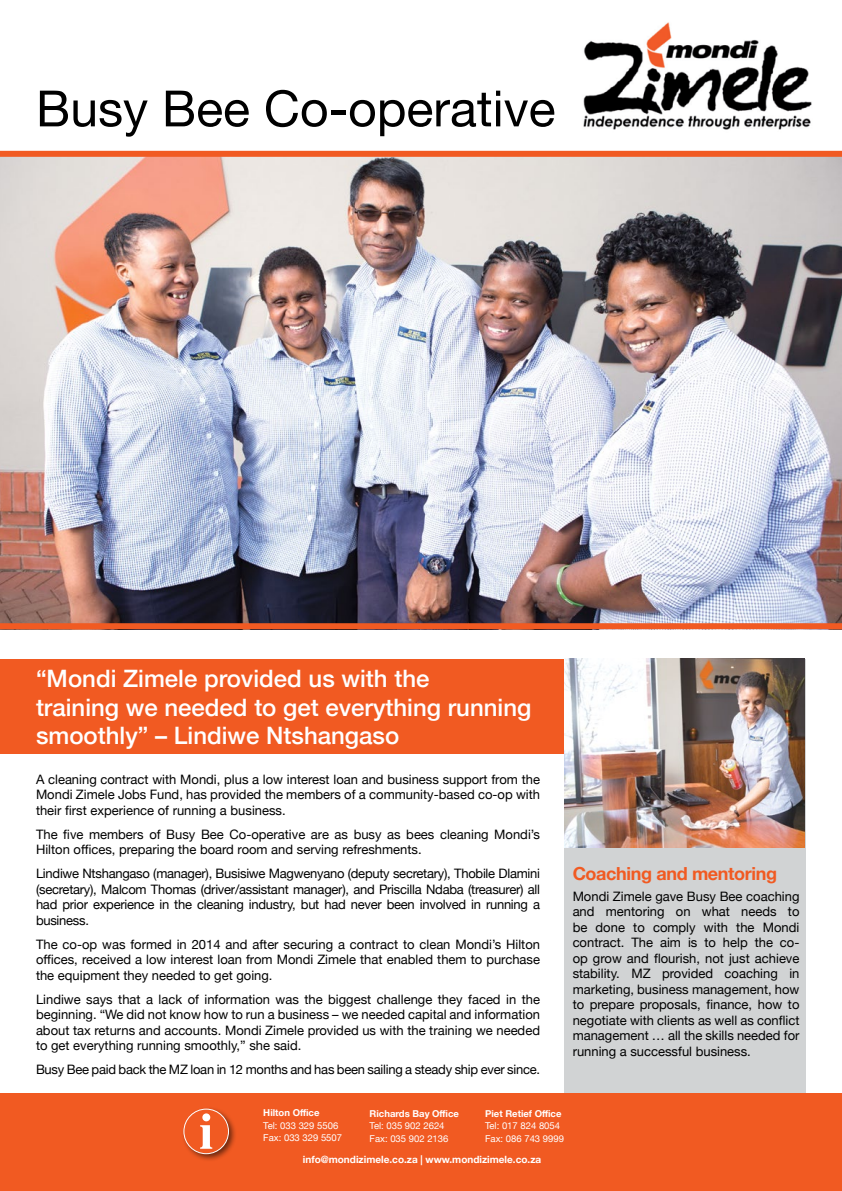
<style>
.page{position:relative;width:842px;height:1191px;background:#fff}
.page>*{position:absolute;margin:0;border:0;box-sizing:border-box;transform-origin:0 0}
.t1{font:50px "Helvetica Neue";color:#000}
.t2{font:500 24px/28.8px "Helvetica Neue";color:#fff}
.t3{font:700 18px "Helvetica Neue";letter-spacing:-.02em;color:#f15a22}
.t4{font:13px/15.5px "Helvetica Neue";color:#000;text-align:justify}
.t5{font:13px "Helvetica Neue";letter-spacing:-.02em;color:#000}
.t6{font:700 10px "Helvetica Neue";color:#fff}
.t7{font:9.5px/12.5px "Helvetica Neue";color:#fff}
.t8{font:700 9.5px "Helvetica Neue";color:#fff}
</style>
<div class="page">
<div style="left:564px;top:659px;width:242px;height:532px;background:#d1d3d4"></div>
<div style="left:0;top:659px;width:630px;height:94px;background:#f15a22"></div>
<div style="left:0;top:1093px;width:842px;height:98px;background:#f15a22"></div>
<div style="left:181px;top:1106px;width:56px;height:56px;background:#000;opacity:.55"></div>
<div style="left:184px;top:1109px;width:44px;height:44px;background:#f15a22;border-radius:50%"></div>
<div style="left:184px;top:1108px;width:45px;height:46px;border:1px solid #fff;border-radius:50%"></div>
<svg style="left:200px;top:1113px;width:12px;height:35px"></svg>
<img style="left:0;top:157px;width:842px;height:466px">
<img style="left:583px;top:22px;width:229px;height:108px">
<div style="left:0;top:151px;width:842px;height:6px;background:#f15a22"></div>
<div style="left:0;top:623px;width:842px;height:6px;background:#f15a22"></div>
<img style="left:564px;top:659px;width:241px;height:188px">
<h1 class="t1" style="left:36px;top:72px;width:521px">Busy Bee Co-operative</h1>
<h2 class="t2" style="left:36px;top:662px;width:497px">“Mondi Zimele provided us with the<br>training we needed to get everything running smoothly” – Lindiwe Ntshangaso</h2>
<p class="t4" style="left:36px;top:772px;width:506px">A cleaning contract with Mondi, plus a low interest loan and business support from the Mondi Zimele Jobs Fund, has provided the members of a community-based co-op with their first experience of running a business.</p>
<p class="t4" style="left:36px;top:827px;width:506px">The five members of Busy Bee Co-operative are as busy as bees cleaning Mondi’s<br>Hilton offices, preparing the board room and serving refreshments.</p>
<p class="t4" style="left:36px;top:866px;width:506px">Lindiwe Ntshangaso (manager), Busisiwe Magwenyano (deputy secretary), Thobile Dlamini (secretary), Malcom Thomas (driver/assistant manager), and Priscilla Ndaba (treasurer) all had prior experience in the cleaning industry, but had never been involved in running a business.</p>
<p class="t4" style="left:36px;top:937px;width:506px">The co-op was formed in 2014 and after securing a contract to clean Mondi’s Hilton offices, received a low interest loan from Mondi Zimele that enabled them to purchase the equipment they needed to get going.</p>
<p class="t4" style="left:36px;top:992px;width:506px">Lindiwe says that a lack of information was the biggest challenge they faced in the beginning. “We did not know how to run a business – we needed capital and information about tax returns and accounts. Mondi Zimele provided us with the training we needed to get everything running smoothly,” she said.</p>
<p class="t5" style="left:36px;top:1060px;width:506px">Busy Bee paid back the MZ loan in 12 months and has been sailing a steady ship ever since.</p>
<h3 class="t3" style="left:573px;top:859px;width:206px">Coaching and mentoring</h3>
<p class="t4" style="left:573px;top:889px;width:228px">Mondi Zimele gave Busy Bee coaching and mentoring on what needs to be done to comply with the Mondi contract. The aim is to help the co&shy;op grow and flourish, not just achieve stability. MZ provided coaching in marketing, business management, how to prepare proposals, finance, how to negotiate with clients as well as conflict management … all the skills needed for running a successful business.</p>
<p class="t8" style="left:263px;top:1105px;width:58px">Hilton Office</p>
<p class="t7" style="left:263px;top:1119px;width:80px">Tel: 033 329 5506<br>Fax: 033 329 5507</p>
<p class="t8" style="left:485px;top:1105px;width:78px">Piet Retief Office</p>
<p class="t7" style="left:485px;top:1120px;width:80px">Tel: 017 824 8054<br>Fax: 086 743 9999</p>
<p class="t6" style="left:303px;top:1151px;width:240px">info@mondizimele.co.za | www.mondizimele.co.za</p>
<p class="t8" style="left:370px;top:1105px;width:91px">Richards Bay Office</p>
<p class="t7" style="left:370px;top:1120px;width:80px">Tel: 035 902 2624<br>Fax: 035 902 2136</p>
</div>
